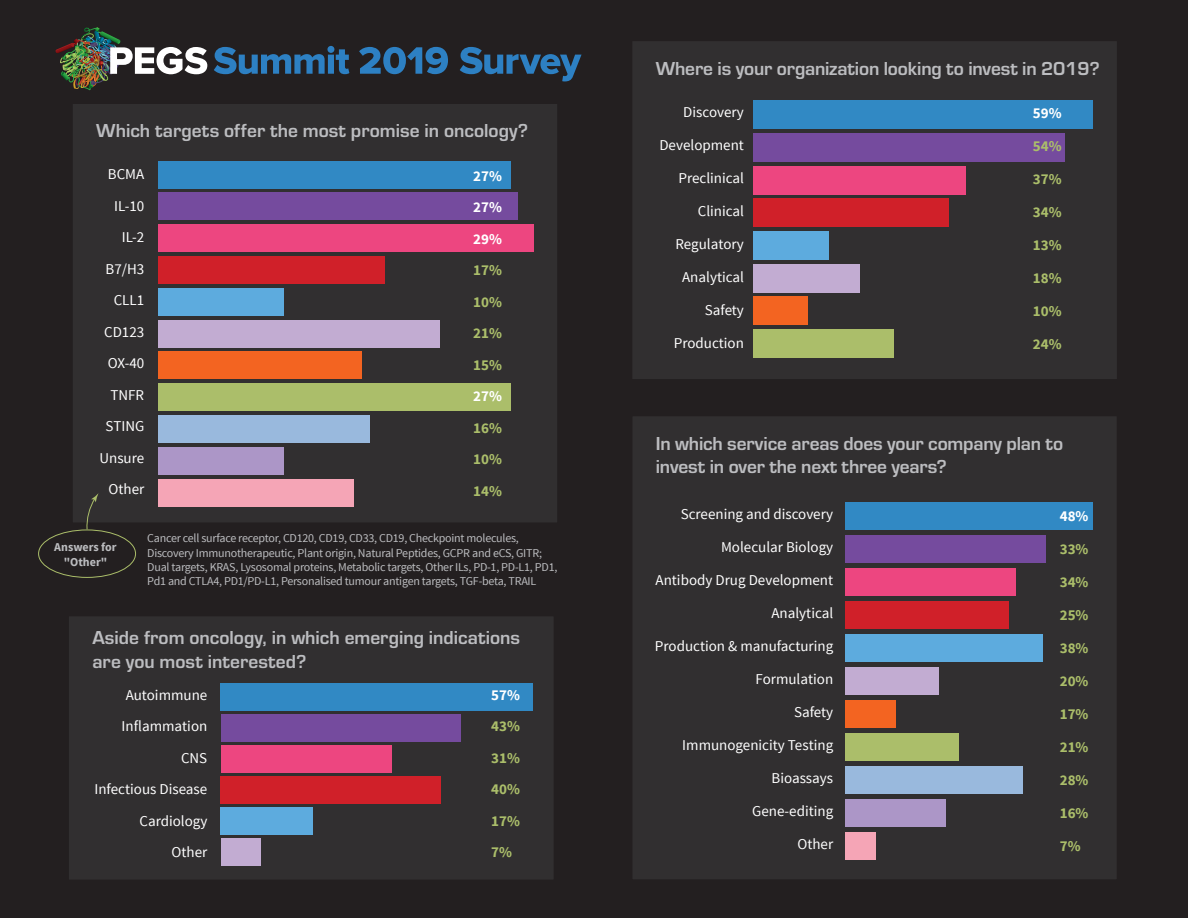
<style>
.page{position:relative;width:1188px;height:918px;background:#231f20}
.page>*{position:absolute;margin:0;border:0;box-sizing:border-box;transform-origin:0 0}
.t1{font:700 19.5px/23.4px "Eurostile";color:#bcbdc0}
.t2{font:15px/31.5px "Source Sans Pro";color:#fff;text-align:right}
.t3{font:700 15px/31.5px "Source Sans Pro";color:#abbe6a;text-align:justify}
.t4{font:700 15px/31.5px "Source Sans Pro";color:#fff;text-align:justify}
.t5{font:12px/14.4px "Source Sans Pro";letter-spacing:-.02em;color:#bcbdc0}
.t6{font:700 12px/14.4px "Source Sans Pro";color:#bcbdc0;text-align:center}
</style>
<div class="page">
<img style="left:55px;top:27px;width:152px;height:63px">
<svg style="left:214px;top:46px;width:135px;height:28px;background:#274d6e"></svg>
<svg style="left:359px;top:47px;width:89px;height:27px;background:#28567d"></svg>
<svg style="left:460px;top:47px;width:122px;height:34px;background:#26435d"></svg>
<div style="left:67px;top:615px;width:488px;height:266px;background:#312f30;border:1px solid #231f20"></div>
<div style="left:71px;top:102px;width:488px;height:422px;background:#312f30;border:2px solid #231f20"></div>
<div style="left:158px;top:479px;width:196px;height:27px;background:#f5a5b6"></div>
<div style="left:158px;top:447px;width:125px;height:27px;background:#ac96c7"></div>
<div style="left:158px;top:415px;width:212px;height:28px;background:#99b9dd"></div>
<div style="left:158px;top:384px;width:352px;height:27px;background:#abbe6a"></div>
<div style="left:158px;top:352px;width:204px;height:27px;background:#f36421"></div>
<div style="left:158px;top:320px;width:282px;height:27px;background:#c2acd2"></div>
<div style="left:158px;top:288px;width:125px;height:28px;background:#5dabde"></div>
<div style="left:158px;top:256px;width:227px;height:28px;background:#d02029"></div>
<div style="left:158px;top:225px;width:376px;height:27px;background:#ed4680"></div>
<div style="left:158px;top:193px;width:360px;height:27px;background:#754b9e"></div>
<div style="left:158px;top:161px;width:352px;height:27px;background:#3189c4"></div>
<div style="left:631px;top:39px;width:488px;height:342px;background:#312f30;border:2px solid #231f20"></div>
<div style="left:38px;top:530px;width:98px;height:48px;border:1px solid #abbe6a;border-radius:50%"></div>
<svg style="left:86px;top:493px;width:13px;height:37px"></svg>
<div style="left:221px;top:838px;width:39px;height:28px;background:#c2acd2"></div>
<div style="left:221px;top:807px;width:92px;height:28px;background:#5dabde"></div>
<div style="left:221px;top:776px;width:220px;height:28px;background:#d02029"></div>
<div style="left:221px;top:745px;width:171px;height:28px;background:#ed4680"></div>
<div style="left:221px;top:714px;width:240px;height:28px;background:#754b9e"></div>
<div style="left:221px;top:683px;width:312px;height:28px;background:#3189c4"></div>
<div style="left:753px;top:329px;width:141px;height:29px;background:#abbe6a"></div>
<div style="left:753px;top:297px;width:55px;height:28px;background:#f36421"></div>
<div style="left:753px;top:264px;width:106px;height:28px;background:#c2acd2"></div>
<div style="left:753px;top:231px;width:76px;height:29px;background:#5dabde"></div>
<div style="left:753px;top:199px;width:195px;height:28px;background:#d02029"></div>
<div style="left:753px;top:166px;width:213px;height:28px;background:#ed4680"></div>
<div style="left:753px;top:133px;width:312px;height:29px;background:#754b9e"></div>
<div style="left:753px;top:100px;width:339px;height:29px;background:#3189c4"></div>
<div style="left:631px;top:414px;width:488px;height:467px;background:#312f30;border:2px solid #231f20"></div>
<div style="left:845px;top:832px;width:30px;height:28px;background:#f5a5b6"></div>
<div style="left:845px;top:799px;width:100px;height:28px;background:#ac96c7"></div>
<div style="left:845px;top:766px;width:177px;height:28px;background:#99b9dd"></div>
<div style="left:845px;top:733px;width:114px;height:28px;background:#abbe6a"></div>
<div style="left:845px;top:700px;width:50px;height:28px;background:#f36421"></div>
<div style="left:845px;top:667px;width:94px;height:28px;background:#c2acd2"></div>
<div style="left:845px;top:634px;width:197px;height:28px;background:#5dabde"></div>
<div style="left:845px;top:601px;width:164px;height:28px;background:#d02029"></div>
<div style="left:845px;top:568px;width:171px;height:28px;background:#ed4680"></div>
<div style="left:845px;top:535px;width:201px;height:28px;background:#754b9e"></div>
<div style="left:845px;top:502px;width:247px;height:28px;background:#3189c4"></div>
<h1 class="t1" style="left:96px;top:118px;width:433px">Which targets offer the most promise in oncology?</h1>
<p class="t2" style="left:99px;top:159px;width:46px">BCMA<br>IL-10<br>IL-2<br>B7/H3<br>CLL1<br>CD123<br>OX-40<br>TNFR<br>STING<br>Unsure<br>Other</p>
<p class="t4" style="left:473px;top:160px;width:30px">27% 27% 29%</p>
<p class="t3" style="left:473px;top:255px;width:30px">17% 10% 21% 15%</p>
<p class="t4" style="left:473px;top:381px;width:30px">27%</p>
<p class="t3" style="left:473px;top:412px;width:30px">16% 10% 14%</p>
<p class="t6" style="left:54px;top:540px;width:64px">Answers for "Other"</p>
<p class="t5" style="left:147px;top:531px;width:412px">Cancer cell surface receptor, CD120, CD19, CD33, CD19, Checkpoint molecules, Discovery Immunotherapeutic, Plant origin, Natural Peptides, GCPR and eCS, GITR; Dual targets, KRAS, Lysosomal proteins, Metabolic targets, Other ILs, PD-1, PD-L1, PD1, Pd1 and CTLA4, PD1/PD-L1, Personalised tumour antigen targets, TGF-beta, TRAIL</p>
<h1 class="t1" style="left:92px;top:625px;width:429px">Aside from oncology, in which emerging indications are you most interested?</h1>
<p class="t2" style="left:94px;top:679px;width:114px">Autoimmune<br>Inflammation<br>CNS<br>Infectious Disease<br>Cardiology<br>Other</p>
<p class="t4" style="left:491px;top:679px;width:30px">57%</p>
<p class="t3" style="left:491px;top:711px;width:30px">43% 31% 40% 17% 7%</p>
<h1 class="t1" style="left:656px;top:55px;width:445px">Where is your organization looking to invest in 2019?</h1>
<p class="t2" style="left:683px;top:96px;width:62px">Discovery</p>
<p class="t2" style="left:659px;top:129px;width:86px">Development</p>
<p class="t2" style="left:678px;top:162px;width:67px">Preclinical</p>
<p class="t2" style="left:698px;top:195px;width:48px">Clinical</p>
<p class="t2" style="left:675px;top:228px;width:70px">Regulatory</p>
<p class="t2" style="left:682px;top:261px;width:63px">Analytical</p>
<p class="t2" style="left:705px;top:294px;width:41px">Safety</p>
<p class="t2" style="left:674px;top:327px;width:72px">Production</p>
<p class="t4" style="left:1033px;top:98px;width:30px">59%</p>
<p class="t3" style="left:1033px;top:131px;width:30px">54%</p>
<p class="t3" style="left:1033px;top:164px;width:30px">37%</p>
<p class="t3" style="left:1033px;top:197px;width:30px">34%</p>
<p class="t3" style="left:1033px;top:230px;width:30px">13%</p>
<p class="t3" style="left:1033px;top:263px;width:30px">18%</p>
<p class="t3" style="left:1033px;top:296px;width:30px">10%</p>
<p class="t3" style="left:1033px;top:329px;width:30px">24%</p>
<h1 class="t1" style="left:656px;top:430px;width:409px">In which service areas does your company plan to invest in over the next three years?</h1>
<p class="t2" style="left:681px;top:499px;width:154px">Screening and discovery</p>
<p class="t2" style="left:721px;top:532px;width:114px">Molecular Biology</p>
<p class="t2" style="left:656px;top:565px;width:179px">Antibody Drug Development</p>
<p class="t2" style="left:771px;top:598px;width:63px">Analytical</p>
<p class="t2" style="left:655px;top:631px;width:180px">Production &amp; manufacturing</p>
<p class="t2" style="left:755px;top:664px;width:79px">Formulation</p>
<p class="t2" style="left:794px;top:697px;width:41px">Safety</p>
<p class="t2" style="left:682px;top:730px;width:152px">Immunogenicity Testing</p>
<p class="t2" style="left:772px;top:763px;width:63px">Bioassays</p>
<p class="t2" style="left:752px;top:796px;width:83px">Gene-editing</p>
<p class="t2" style="left:797px;top:829px;width:37px">Other</p>
<p class="t4" style="left:1060px;top:500px;width:30px">48%</p>
<p class="t3" style="left:1060px;top:533px;width:30px">33%</p>
<p class="t3" style="left:1060px;top:566px;width:30px">34%</p>
<p class="t3" style="left:1060px;top:599px;width:30px">25%</p>
<p class="t3" style="left:1060px;top:632px;width:30px">38%</p>
<p class="t3" style="left:1060px;top:665px;width:30px">20%</p>
<p class="t3" style="left:1060px;top:698px;width:30px">17%</p>
<p class="t3" style="left:1060px;top:731px;width:30px">21%</p>
<p class="t3" style="left:1060px;top:764px;width:30px">28%</p>
<p class="t3" style="left:1060px;top:797px;width:30px">16%</p>
<p class="t3" style="left:1060px;top:830px;width:22px">7%</p>
</div>
